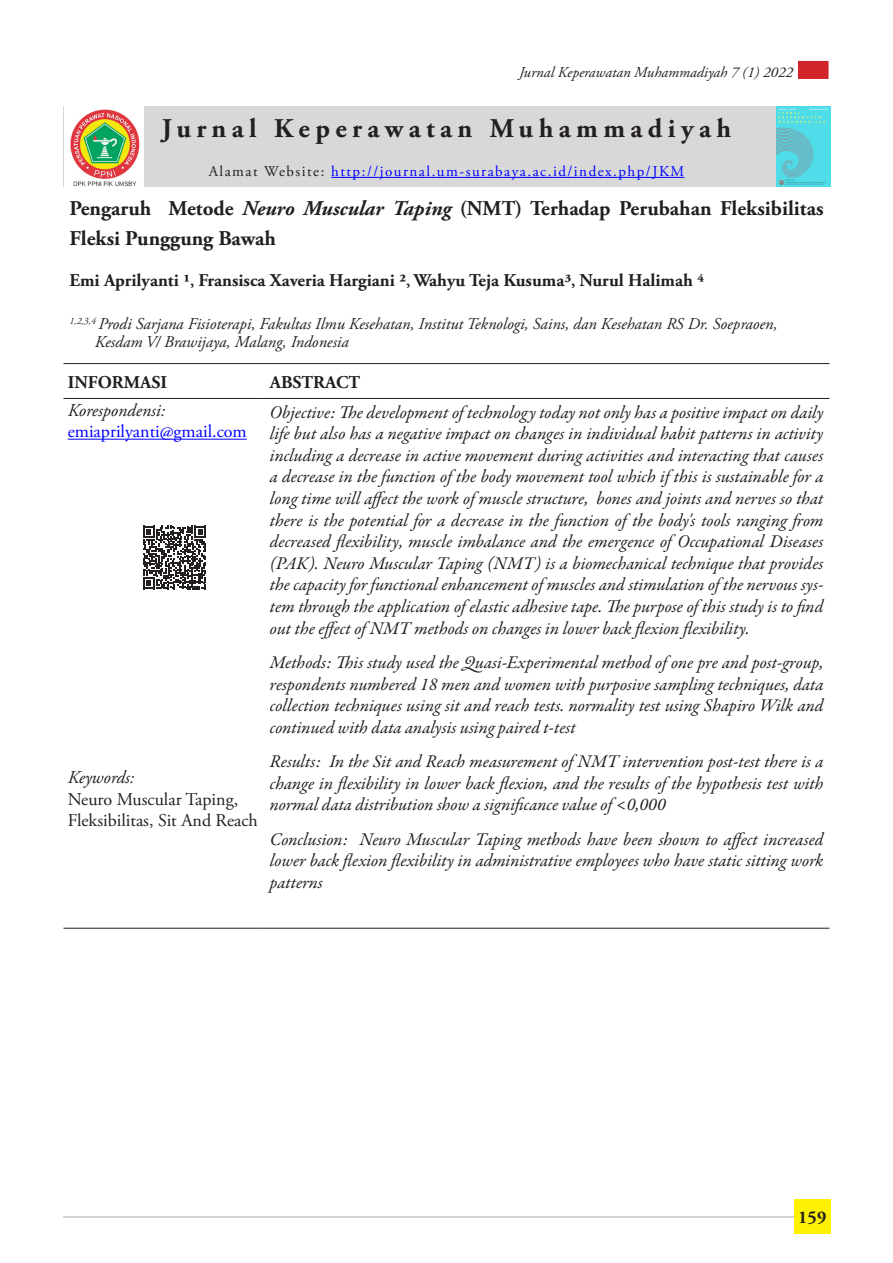
<style>
.page{position:relative;width:893px;height:1263px;background:#fff}
.page>*{position:absolute;margin:0;border:0;box-sizing:border-box;transform-origin:0 0}
.t1{font:700 27px "Adobe Garamond Pro";letter-spacing:.2em;color:#231f20}
.t2{font:700 21px/30px "Adobe Garamond Pro";color:#231f20}
.t3{font:italic 18px/21.6px "Garamond Premr Pro";letter-spacing:-.005em;color:#231f20;text-align:justify}
.t4{font:700 18px "Adobe Garamond Pro";color:#231f20}
.t5{font:18px/21.6px "Adobe Garamond Pro";color:#231f20}
.t6{font:italic 18px "Adobe Garamond Pro";color:#231f20}
.t7{font:18px "Adobe Garamond Pro";color:#00f}
.t8{font:italic 16.5px "Adobe Garamond Pro";color:#231f20}
.t9{font:15px "Adobe Garamond Pro";letter-spacing:.1em;color:#00f}
.t10{font:italic 15px "Adobe Garamond Pro";color:#231f20}
.s1{color:#231f20}
.s2{font-style:italic}
</style>
<div class="page">
<div style="left:794px;top:1199px;width:36px;height:34px;background:#fff101"></div>
<div style="left:798px;top:61px;width:30px;height:18px;background:#d1232a"></div>
<hr style="left:63px;top:1216px;width:731px;height:1px;background:#a8a9ad">
<div style="left:63px;top:106px;width:766px;height:81px;background:#d8d8d8"></div>
<hr style="left:63px;top:928px;width:201px;height:1px;background:#231f20">
<hr style="left:264px;top:928px;width:565px;height:1px;background:#231f20">
<hr style="left:63px;top:363px;width:201px;height:1px;background:#231f20">
<hr style="left:264px;top:363px;width:565px;height:1px;background:#231f20">
<hr style="left:63px;top:398px;width:201px;height:1px;background:#231f20">
<hr style="left:264px;top:398px;width:565px;height:1px;background:#231f20">
<hr style="left:331px;top:177px;width:353px;height:1px;background:#00f">
<hr style="left:68px;top:439px;width:179px;height:1px;background:#00f">
<img style="left:776px;top:106px;width:54px;height:81px">
<img style="left:65px;top:106px;width:78px;height:81px">
<svg style="left:143px;top:526px;width:63px;height:63px"></svg>
<p class="t10" style="left:519px;top:63px;width:276px">Jurnal Keperawatan Muhammadiyah 7 (1) 2022</p>
<p class="t1" style="left:162px;top:113px;width:571px">Jurnal Keperawatan Muhammadiyah</p>
<p class="t9" style="left:209px;top:162px;width:477px"><span class="s1">Alamat Website:</span> http://journal.um-surabaya.ac.id/index.php/JKM</p>
<p class="t2" style="left:69px;top:194px;width:755px">Pengaruh Metode <span class="s2">Neuro Muscular Taping</span> (NMT) Terhadap Perubahan Fleksibilitas<br>Fleksi Punggung Bawah</p>
<p class="t4" style="left:69px;top:270px;width:636px">Emi Aprilyanti 1, Fransisca Xaveria Hargiani 2, Wahyu Teja Kusuma3, Nurul Halimah 4</p>
<p class="t8" style="left:69px;top:314px;width:710px"><sup>1,2,3,4</sup> Prodi Sarjana Fisioterapi, Fakultas Ilmu Kesehatan, Institut Teknologi, Sains, dan Kesehatan RS Dr. Soepraoen,</p>
<p class="t8" style="left:95px;top:332px;width:255px">Kesdam V/ Brawijaya, Malang, Indonesia</p>
<p class="t4" style="left:68px;top:371px;width:101px">INFORMASI</p>
<p class="t4" style="left:270px;top:371px;width:92px">ABSTRACT</p>
<p class="t6" style="left:68px;top:399px;width:99px">Korespondensi:</p>
<p class="t7" style="left:68px;top:421px;width:181px">emiaprilyanti@gmail.com</p>
<p class="t3" style="left:270px;top:402px;width:555px">Objective: The development of technology today not only has a positive impact on daily life but also has a negative impact on changes in individual habit patterns in activity including a decrease in active movement during activities and interacting that causes a decrease in the function of the body movement tool which if this is sustainable for a long time will affect the work of muscle structure, bones and joints and nerves so that there is the potential for a decrease in the function of the body's tools ranging from decreased flexibility, muscle imbalance and the emergence of Occupational Diseases (PAK). Neuro Muscular Taping (NMT) is a biomechanical technique that provides the capacity for functional enhancement of muscles and stimulation of the nervous sys&shy;tem through the application of elastic adhesive tape. The purpose of this study is to find out the effect of NMT methods on changes in lower back flexion flexibility.</p>
<p class="t3" style="left:270px;top:652px;width:555px">Methods: This study used the Quasi-Experimental method of one pre and post-group, respondents numbered 18 men and women with purposive sampling techniques, data collection techniques using sit and reach tests. normality test using Shapiro Wilk and continued with data analysis using paired t-test</p>
<p class="t3" style="left:270px;top:751px;width:555px">Results: In the Sit and Reach measurement of NMT intervention post-test there is a change in flexibility in lower back flexion, and the results of the hypothesis test with normal data distribution show a significance value of &lt;0,000</p>
<p class="t3" style="left:270px;top:829px;width:555px">Conclusion: Neuro Muscular Taping methods have been shown to affect increased lower back flexion flexibility in administrative employees who have static sitting work patterns</p>
<p class="t6" style="left:68px;top:766px;width:68px">Keywords:</p>
<p class="t5" style="left:68px;top:789px;width:192px">Neuro Muscular Taping,<br>Fleksibilitas, Sit And Reach</p>
<p class="t4" style="left:798px;top:1206px;width:30px">159</p>
</div>
